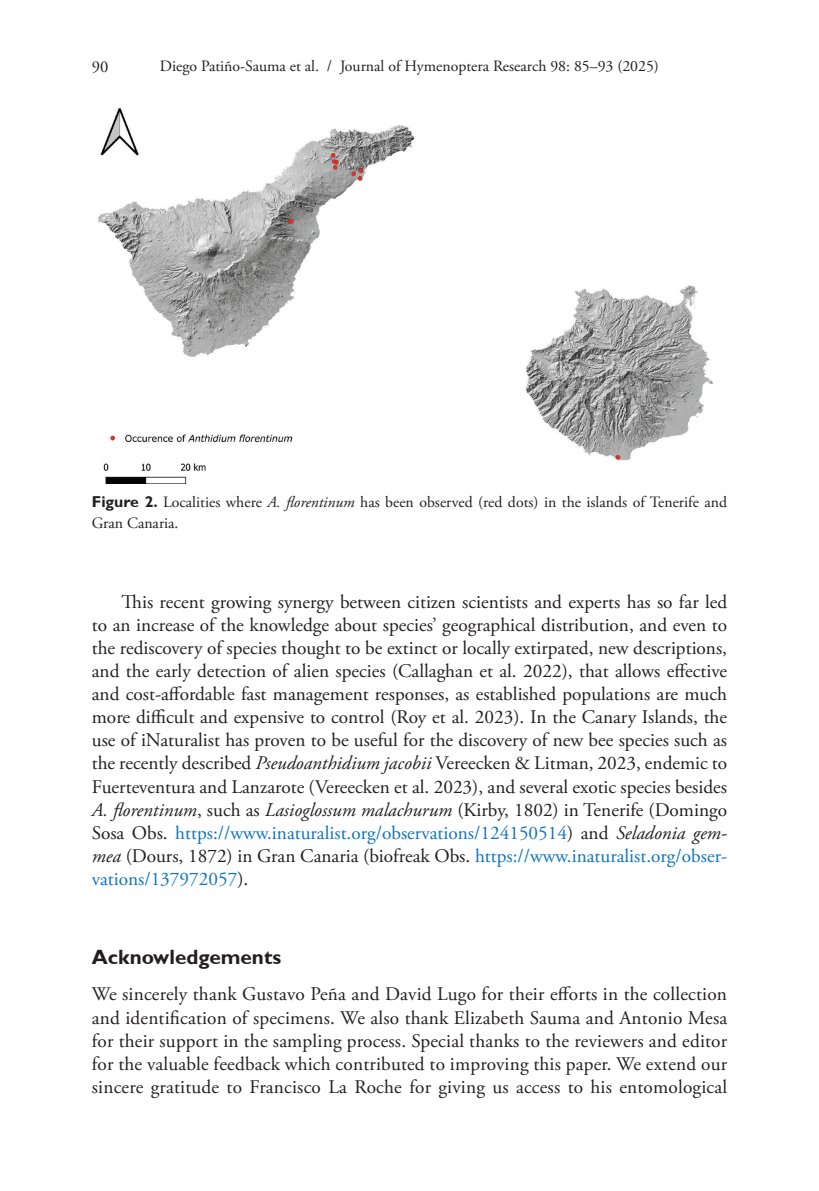
<style>
.page{position:relative;width:819px;height:1191px;background:#fff}
.page>*{position:absolute;margin:0;border:0;box-sizing:border-box;transform-origin:0 0}
.t1{font:700 20.65px "Gill Sans";color:#231f20}
.t2{font:19.25px/23.1px "Adobe Garamond Pro";color:#231f20;text-align:justify}
.t3{font:16.62px "Adobe Garamond Pro";color:#231f20}
.t4{font:15.75px/21px "Adobe Garamond Pro";color:#231f20}
.s1{font-family:"Gill Sans";font-weight:700}
.s2{font-style:italic}
.s3{color:#1074bc}
</style>
<div class="page">
<img style="left:97px;top:108px;width:616px;height:375px">
<p class="t3" style="left:92px;top:56px;width:18px">90</p>
<p class="t4" style="left:160px;top:56px;width:500px">Diego Patiño-Sauma et al. / Journal of Hymenoptera Research 98: 85–93 (2025)</p>
<p class="t4" style="left:92px;top:492px;width:636px"><span class="s1">Figure 2.</span> Localities where <span class="s2">A. florentinum</span> has been observed (red dots) in the islands of Tenerife and<br>Gran Canaria.</p>
<p class="t2" style="left:92px;top:590px;width:637px;text-indent:30px">This recent growing synergy between citizen scientists and experts has so far led to an increase of the knowledge about species’ geographical distribution, and even to the rediscovery of species thought to be extinct or locally extirpated, new descriptions, and the early detection of alien species (Callaghan et al. 2022), that allows effective and cost-affordable fast management responses, as established populations are much more difficult and expensive to control (Roy et al. 2023). In the Canary Islands, the use of iNaturalist has proven to be useful for the discovery of new bee species such as the recently described <span class="s2">Pseudoanthidium jacobii</span> Vereecken &amp; Litman, 2023, endemic to Fuerteventura and Lanzarote (Vereecken et al. 2023), and several exotic species besides <span class="s2">A. florentinum</span>, such as <span class="s2">Lasioglossum malachurum</span> (Kirby, 1802) in Tenerife (Domingo Sosa Obs. <span class="s3">https://www.inaturalist.org/observations/124150514</span>) and <span class="s2">Seladonia gem&shy;mea</span> (Dours, 1872) in Gran Canaria (biofreak Obs. <span class="s3">https://www.inaturalist.org/obser&shy;vations/137972057</span>).</p>
<p class="t1" style="left:92px;top:945px;width:191px">Acknowledgements</p>
<p class="t2" style="left:92px;top:983px;width:637px">We sincerely thank Gustavo Peña and David Lugo for their efforts in the collection and identification of specimens. We also thank Elizabeth Sauma and Antonio Mesa for their support in the sampling process. Special thanks to the reviewers and editor for the valuable feedback which contributed to improving this paper. We extend our sincere gratitude to Francisco La Roche for giving us access to his entomological</p>
</div>
